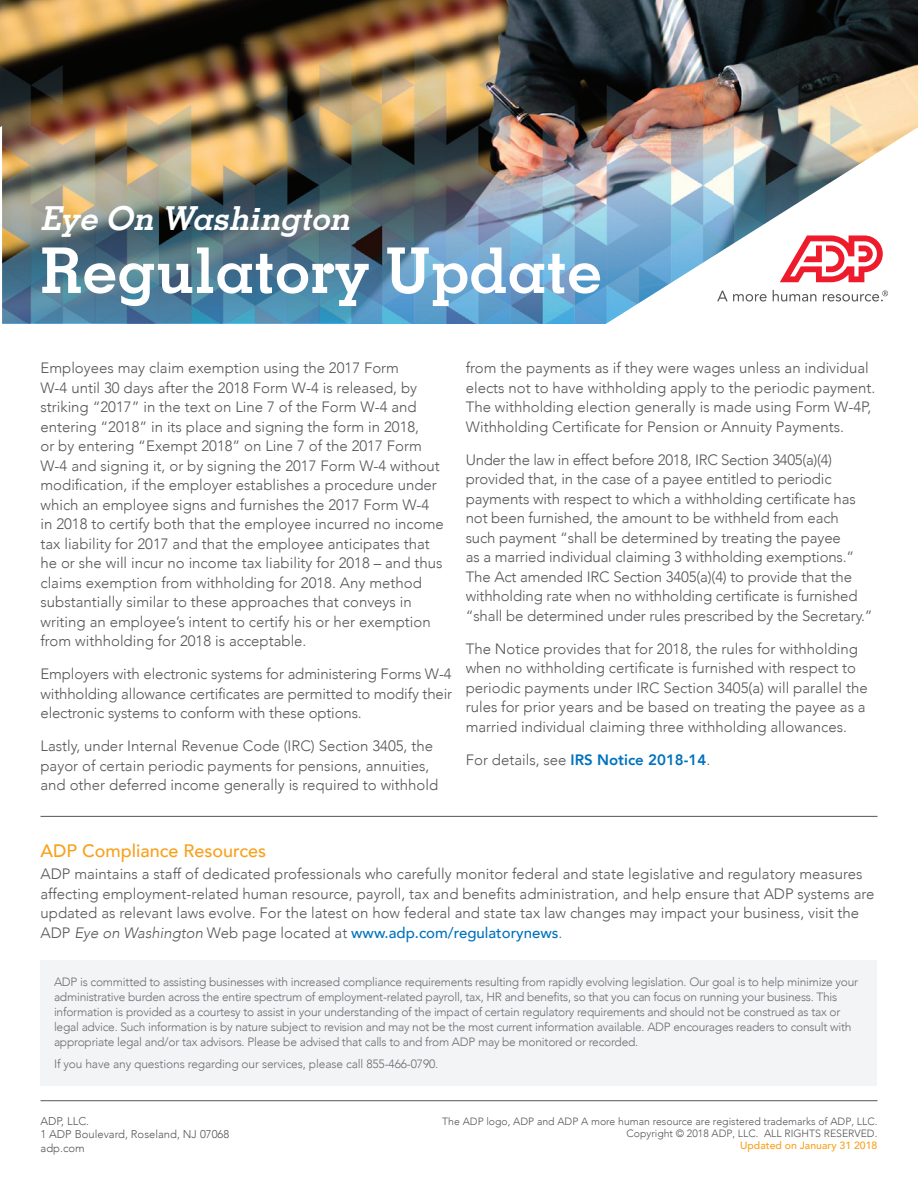
<style>
.page{position:relative;width:918px;height:1188px;background:#fff}
.page>*{position:absolute;margin:0;border:0;box-sizing:border-box;transform-origin:0 0}
.t1{font:700 63px "Memphis";color:#fff}
.t2{font:italic 700 33px "Memphis";color:#fff}
.t3{font:500 18px "Avenir";color:#f8a11c}
.t4{font:300 15px/19.5px "Avenir";color:#55565a}
.t5{font:800 15px "Avenir";color:#0072bc}
.t6{font:300 12px/15px "Avenir";letter-spacing:-.02em;color:#6c6d70}
.t7{font:300 11.25px/13.5px "Avenir";color:#55565a}
.t8{font:300 10.5px/12px "Avenir";color:#55565a;text-align:right}
.t9{font:500 10.5px "Avenir";color:#f8a11c}
.s1{font-weight:300;color:#55565a}
.s2{font-style:italic}
.s3{font-weight:500;color:#0072bc}
.s4{color:#0072bc}
</style>
<div class="page">
<img style="left:0;top:0;width:918px;height:323px">
<img style="left:0;top:44px;width:918px;height:278px">
<svg style="left:0;top:124px;width:3px;height:200px"></svg>
<img style="left:604px;top:124px;width:314px;height:200px">
<div style="left:40px;top:960px;width:838px;height:126px;background:#f3f4f6"></div>
<hr style="left:40px;top:1100px;width:838px;height:1px;background:#55565a">
<hr style="left:40px;top:816px;width:838px;height:1px;background:#55565a">
<svg style="left:780px;top:235px;width:103px;height:47px"></svg>
<svg style="left:717px;top:291px;width:50px;height:11px"></svg>
<svg style="left:773px;top:290px;width:43px;height:12px"></svg>
<svg style="left:823px;top:290px;width:65px;height:12px"></svg>
<h2 class="t2" style="left:40px;top:197px;width:319px">Eye On Washington</h2>
<h1 class="t1" style="left:40px;top:231px;width:563px">Regulatory Update</h1>
<p class="t4" style="left:40px;top:358px;width:405px">Employees may claim exemption using the 2017 Form<br>W-4 until 30 days after the 2018 Form W-4 is released, by striking “2017” in the text on Line 7 of the Form W-4 and entering “2018” in its place and signing the form in 2018,<br>or by entering “Exempt 2018” on Line 7 of the 2017 Form W-4 and signing it, or by signing the 2017 Form W-4 without modification, if the employer establishes a procedure under which an employee signs and furnishes the 2017 Form W-4 in 2018 to certify both that the employee incurred no income tax liability for 2017 and that the employee anticipates that he or she will incur no income tax liability for 2018 – and thus claims exemption from withholding for 2018. Any method substantially similar to these approaches that conveys in writing an employee’s intent to certify his or her exemption from withholding for 2018 is acceptable.</p>
<p class="t4" style="left:40px;top:664px;width:413px;text-align:justify">Employers with electronic systems for administering Forms W-4 withholding allowance certificates are permitted to modify their electronic systems to conform with these options.</p>
<p class="t4" style="left:40px;top:736px;width:399px">Lastly, under Internal Revenue Code (IRC) Section 3405, the payor of certain periodic payments for pensions, annuities, and other deferred income generally is required to withhold</p>
<p class="t4" style="left:466px;top:358px;width:411px">from the payments as if they were wages unless an individual elects not to have withholding apply to the periodic payment.<br>The withholding election generally is made using Form W-4P, Withholding Certificate for Pension or Annuity Payments.</p>
<p class="t4" style="left:466px;top:450px;width:408px">Under the law in effect before 2018, IRC Section 3405(a)(4) provided that, in the case of a payee entitled to periodic payments with respect to which a withholding certificate has not been furnished, the amount to be withheld from each<br>such payment “shall be determined by treating the payee<br>as a married individual claiming 3 withholding exemptions.” The Act amended IRC Section 3405(a)(4) to provide that the withholding rate when no withholding certificate is furnished “shall be determined under rules prescribed by the Secretary.”</p>
<p class="t4" style="left:466px;top:639px;width:403px">The Notice provides that for 2018, the rules for withholding when no withholding certificate is furnished with respect to periodic payments under IRC Section 3405(a) will parallel the rules for prior years and be based on treating the payee as a married individual claiming three withholding allowances.</p>
<p class="t5" style="left:466px;top:748px;width:246px"><span class="s1">For details, see</span> IRS Notice 2018-14<span class="s1">.</span></p>
<p class="t3" style="left:40px;top:835px;width:227px">ADP Compliance Resources</p>
<p class="t4" style="left:40px;top:864px;width:836px">ADP maintains a staff of dedicated professionals who carefully monitor federal and state legislative and regulatory measures affecting employment-related human resource, payroll, tax and benefits administration, and help ensure that ADP systems are updated as relevant laws evolve. For the latest on how federal and state tax law changes may impact your business, visit the ADP <span class="s2">Eye on Washington</span> Web page located at <span class="s3">www.adp.com/regulatorynews</span><span class="s4">.</span></p>
<p class="t6" style="left:54px;top:974px;width:806px">ADP is committed to assisting businesses with increased compliance requirements resulting from rapidly evolving legislation. Our goal is to help minimize your administrative burden across the entire spectrum of employment-related payroll, tax, HR and benefits, so that you can focus on running your business. This information is provided as a courtesy to assist in your understanding of the impact of certain regulatory requirements and should not be construed as tax or legal advice. Such information is by nature subject to revision and may not be the most current information available. ADP encourages readers to consult with appropriate legal and/or tax advisors. Please be advised that calls to and from ADP may be monitored or recorded.</p>
<p class="t6" style="left:54px;top:1056px;width:386px">If you have any questions regarding our services, please call 855-466-0790.</p>
<p class="t7" style="left:40px;top:1114px;width:190px">ADP, LLC.<br>1 ADP Boulevard, Roseland, NJ 07068 adp.com</p>
<p class="t8" style="left:442px;top:1115px;width:437px">The ADP logo, ADP and ADP A more human resource are registered trademarks of ADP, LLC.<br>Copyright © 2018 ADP, LLC. ALL RIGHTS RESERVED.</p>
<p class="t9" style="left:740px;top:1136px;width:139px">Updated on January 31 2018</p>
</div>
